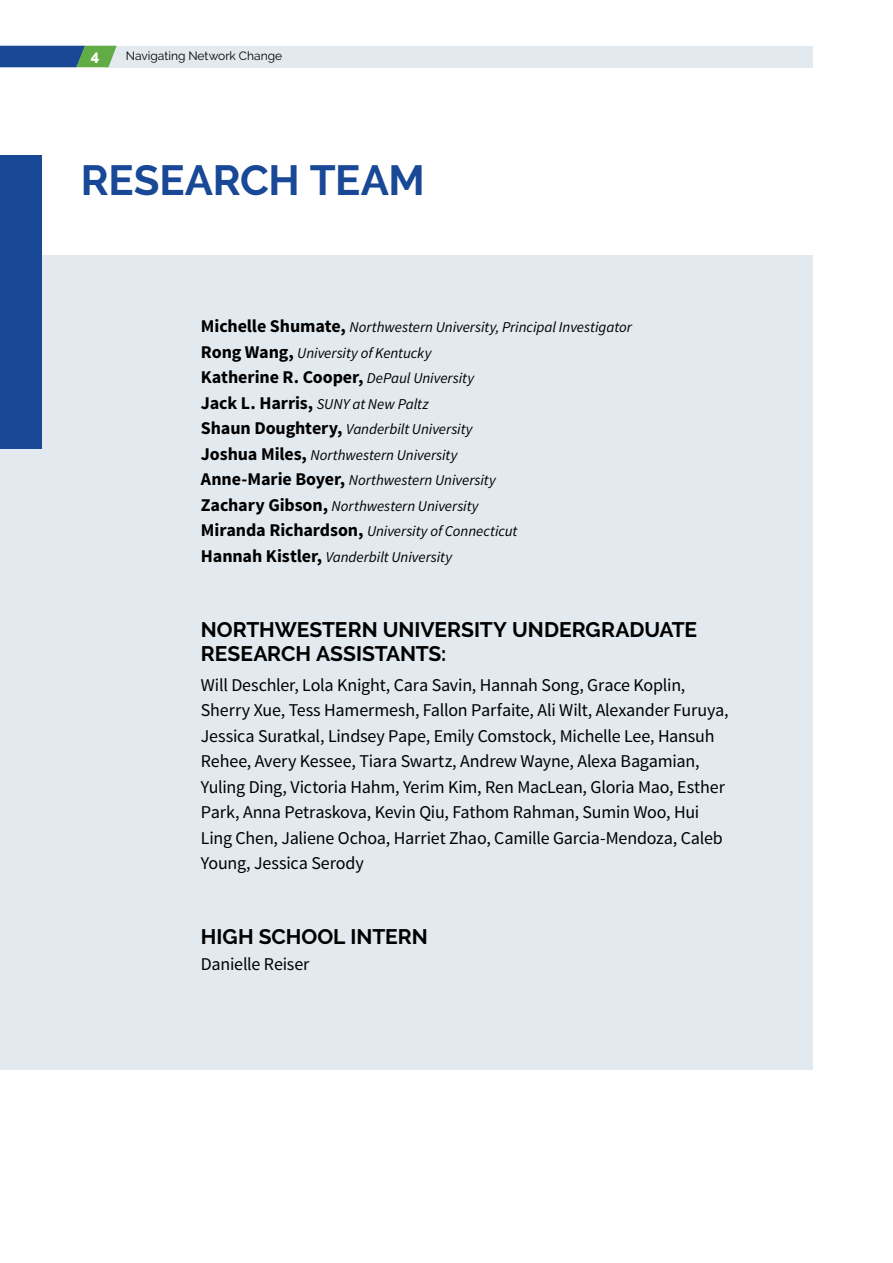
<style>
.page{position:relative;width:893px;height:1263px;background:#fff}
.page>*{position:absolute;margin:0;border:0;box-sizing:border-box;transform-origin:0 0}
.t1{font:700 42px "Raleway";letter-spacing:-.005em;color:#184896}
.t2{font:700 21px/24px "Raleway";color:#000}
.t3{font:18px/25.5px "Source Sans Pro";letter-spacing:-.01em;color:#000}
.t4{font:700 18px "Source Sans Pro";letter-spacing:-.005em;color:#000}
.t5{font:italic 15px/25.5px "Source Sans Pro";letter-spacing:-.005em;color:#000}
.t6{font:800 15px "Raleway";color:#fff}
.t7{font:12px "Raleway";color:#000}
.s1{font-weight:700;font-style:normal;font-size:18px}
.s2{font-weight:400;font-style:italic;font-size:15px}
</style>
<div class="page">
<div style="left:106px;top:46px;width:707px;height:21px;background:#e2e9ef"></div>
<svg style="left:0;top:46px;width:117px;height:21px;background:#336983"></svg>
<div style="left:0;top:255px;width:812px;height:814px;background:#e2e9ef"></div>
<div style="left:0;top:155px;width:41px;height:294px;background:#184896"></div>
<p class="t6" style="left:91px;top:47px;width:10px">4</p>
<p class="t7" style="left:126px;top:49px;width:158px">Navigating Network Change</p>
<h1 class="t1" style="left:81px;top:156px;width:345px">RESEARCH TEAM</h1>
<p class="t5" style="left:201px;top:315px;width:432px"><span class="s1">Michelle Shumate,</span> Northwestern University, Principal Investigator<br><span class="s1">Rong Wang,</span> University of Kentucky</p>
<p class="t4" style="left:201px;top:366px;width:275px">Katherine R. Cooper, <span class="s2">DePaul University</span></p>
<p class="t5" style="left:201px;top:391px;width:318px"><span class="s1">Jack L. Harris,</span> SUNY at New Paltz<br><span class="s1">Shaun Doughtery,</span> Vanderbilt University <span class="s1">Joshua Miles,</span> Northwestern University <span class="s1">Anne-Marie Boyer,</span> Northwestern University <span class="s1">Zachary Gibson,</span> Northwestern University <span class="s1">Miranda Richardson,</span> University of Connecticut <span class="s1">Hannah Kistler,</span> Vanderbilt University</p>
<p class="t2" style="left:201px;top:618px;width:498px">NORTHWESTERN UNIVERSITY UNDERGRADUATE<br>RESEARCH ASSISTANTS:</p>
<p class="t3" style="left:201px;top:672px;width:529px">Will Deschler, Lola Knight, Cara Savin, Hannah Song, Grace Koplin, Sherry Xue, Tess Hamermesh, Fallon Parfaite, Ali Wilt, Alexander Furuya, Jessica Suratkal, Lindsey Pape, Emily Comstock, Michelle Lee, Hansuh Rehee, Avery Kessee, Tiara Swartz, Andrew Wayne, Alexa Bagamian, Yuling Ding, Victoria Hahm, Yerim Kim, Ren MacLean, Gloria Mao, Esther Park, Anna Petraskova, Kevin Qiu, Fathom Rahman, Sumin Woo, Hui Ling Chen, Jaliene Ochoa, Harriet Zhao, Camille Garcia-Mendoza, Caleb Young, Jessica Serody</p>
<p class="t2" style="left:201px;top:925px;width:228px">HIGH SCHOOL INTERN</p>
<p class="t3" style="left:201px;top:951px;width:110px">Danielle Reiser</p>
</div>
